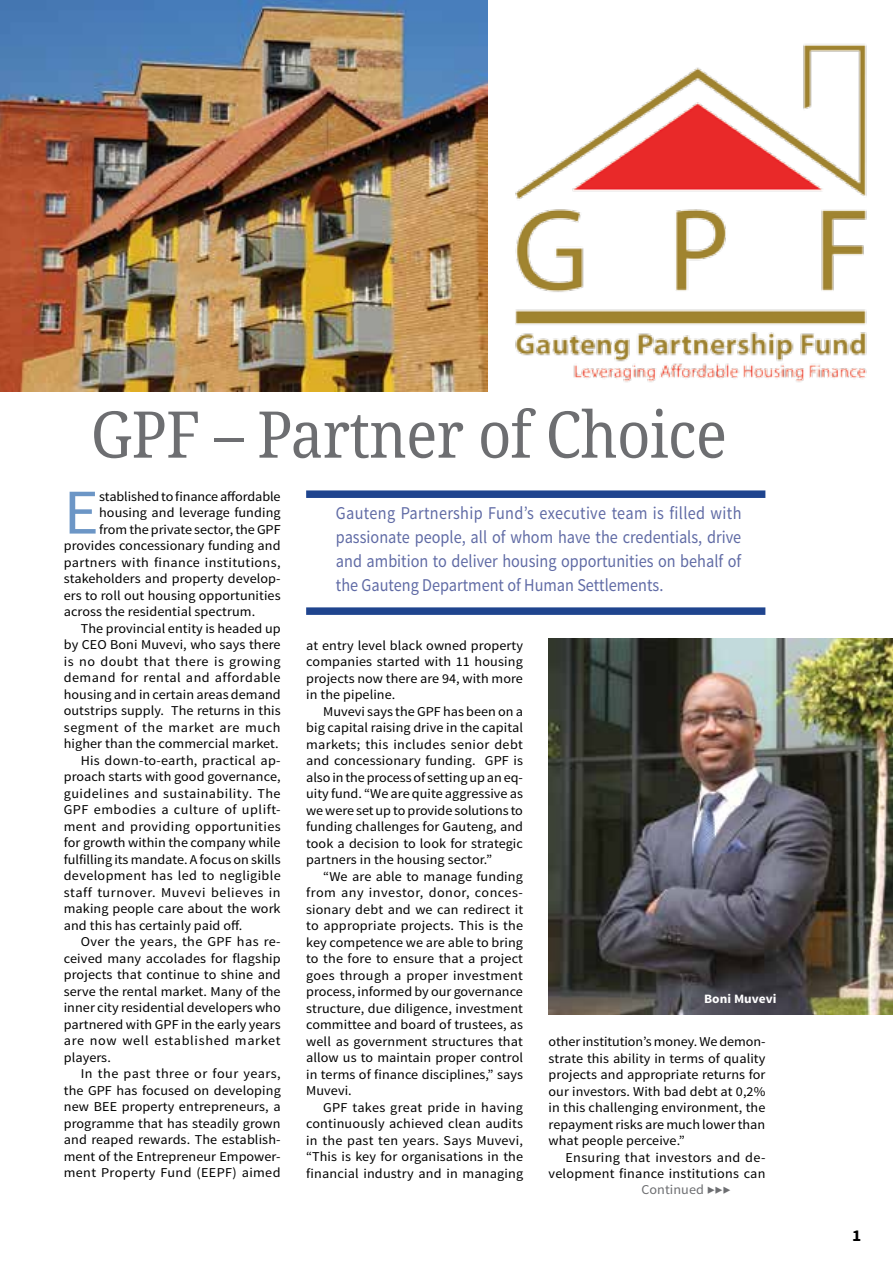
<style>
.page{position:relative;width:893px;height:1263px;background:#fff}
.page>*{position:absolute;margin:0;border:0;box-sizing:border-box;transform-origin:0 0}
.t1{font:64.5px "Droid Serif";letter-spacing:-.01em;color:#6d6e71;scale:.9 1}
.t2{font:63.75px "Source Sans Pro";color:#6c96c6;scale:1.05 1}
.t3{font:18px/24px "Source Sans Pro";color:#606ba5;text-align:justify;scale:.9 1}
.t4{font:700 16.5px "Source Sans Pro";color:#000;scale:1.05 1}
.t5{font:13.5px/16.5px "Source Sans Pro";letter-spacing:.005em;color:#000;text-align:justify;scale:1.05 1}
.t6{font:13.5px "Source Sans Pro";letter-spacing:.025em;color:#000;scale:1.05 1}
.t7{font:13.5px "Source Sans Pro";letter-spacing:.03em;color:#000;scale:1.05 1}
.t8{font:13.5px "Source Sans Pro";letter-spacing:.035em;color:#000;scale:1.05 1}
.t9{font:13.5px "Source Sans Pro";letter-spacing:.045em;color:#000;scale:1.05 1}
.t10{font:13.5px "Source Sans Pro";letter-spacing:.04em;color:#000;scale:1.05 1}
.t11{font:13.5px "Source Sans Pro";letter-spacing:.005em;color:#6d6e71;scale:1.05 1}
.t12{font:700 12.75px "Source Sans Pro";letter-spacing:.005em;color:#fff;scale:1.05 1}
.s1{font-style:italic}
</style>
<div class="page">
<img style="left:441px;top:25px;width:426px;height:367px">
<div style="left:306px;top:490px;width:459px;height:8px;background:#1f448e"></div>
<div style="left:306px;top:607px;width:459px;height:8px;background:#1f448e"></div>
<img style="left:0;top:0;width:487px;height:391px">
<img style="left:549px;top:639px;width:344px;height:375px">
<h1 class="t1" style="left:91px;top:394px;width:708px">GPF – Partner of Choice</h1>
<h2 class="t2" style="left:64px;top:473px;width:35px">E</h2>
<p class="t5" style="left:99px;top:488px;width:174px">stablished to finance affordable</p>
<p class="t5" style="left:99px;top:505px;width:174px">housing and leverage funding</p>
<p class="t5" style="left:99px;top:521px;width:174px">from the private sector, the GPF</p>
<p class="t5" style="left:64px;top:538px;width:208px">provides concessionary funding and</p>
<p class="t6" style="left:64px;top:554px;width:208px">partners with finance institutions,</p>
<p class="t5" style="left:64px;top:571px;width:208px">stakeholders and property develop-</p>
<p class="t5" style="left:64px;top:587px;width:208px">ers to roll out housing opportunities</p>
<p class="t5" style="left:64px;top:604px;width:184px">across the residential spectrum.</p>
<p class="t5" style="left:81px;top:620px;width:192px">The provincial entity is headed up</p>
<p class="t5" style="left:64px;top:637px;width:208px">by CEO Boni Muvevi, who says there</p>
<p class="t8" style="left:64px;top:653px;width:208px">is no doubt that there is growing</p>
<p class="t7" style="left:64px;top:669px;width:208px">demand for rental and affordable</p>
<p class="t5" style="left:64px;top:686px;width:208px">housing and in certain areas demand</p>
<p class="t5" style="left:64px;top:703px;width:208px">outstrips supply. The returns in this</p>
<p class="t9" style="left:64px;top:719px;width:208px">segment of the market are much</p>
<p class="t5" style="left:64px;top:735px;width:206px">higher than the commercial market.</p>
<p class="t5" style="left:81px;top:752px;width:192px">His down-to-earth, practical ap-</p>
<p class="t5" style="left:64px;top:769px;width:208px">proach starts with good governance,</p>
<p class="t7" style="left:64px;top:785px;width:208px">guidelines and sustainability. The</p>
<p class="t8" style="left:64px;top:801px;width:208px">GPF embodies a culture of uplift-</p>
<p class="t7" style="left:64px;top:818px;width:208px">ment and providing opportunities</p>
<p class="t5" style="left:64px;top:835px;width:208px">for growth within the company while</p>
<p class="t5" style="left:64px;top:851px;width:208px">fulfilling its mandate. A focus on skills</p>
<p class="t6" style="left:64px;top:867px;width:208px">development has led to negligible</p>
<p class="t10" style="left:64px;top:884px;width:208px">staff turnover. Muvevi believes in</p>
<p class="t5" style="left:64px;top:901px;width:208px">making people care about the work</p>
<p class="t5" style="left:64px;top:917px;width:171px">and this has certainly paid off.</p>
<p class="t6" style="left:81px;top:933px;width:192px">Over the years, the GPF has re-</p>
<p class="t5" style="left:64px;top:950px;width:208px">ceived many accolades for flagship</p>
<p class="t5" style="left:64px;top:967px;width:208px">projects that continue to shine and</p>
<p class="t5" style="left:64px;top:983px;width:208px">serve the rental market. Many of the</p>
<p class="t5" style="left:64px;top:1000px;width:208px">inner city residential developers who</p>
<p class="t5" style="left:64px;top:1016px;width:208px">partnered with GPF in the early years</p>
<p class="t9" style="left:64px;top:1032px;width:208px">are now well established market</p>
<p class="t5" style="left:64px;top:1049px;width:46px">players.</p>
<p class="t8" style="left:81px;top:1065px;width:192px">In the past three or four years,</p>
<p class="t5" style="left:64px;top:1082px;width:208px">the GPF has focused on developing</p>
<p class="t5" style="left:64px;top:1098px;width:208px">new BEE property entrepreneurs, a</p>
<p class="t5" style="left:64px;top:1115px;width:208px">programme that has steadily grown</p>
<p class="t5" style="left:64px;top:1131px;width:208px">and reaped rewards. The establish-</p>
<p class="t5" style="left:64px;top:1148px;width:208px">ment of the Entrepreneur Empower-</p>
<p class="t6" style="left:64px;top:1164px;width:208px">ment Property Fund (EEPF) aimed</p>
<h3 class="t3" style="left:336px;top:501px;width:452px">Gauteng Partnership Fund’s executive team is filled with passionate people, all of whom have the credentials, drive and ambition to deliver housing opportunities on behalf of the Gauteng Department of Human Settlements.</h3>
<p class="t5" style="left:306px;top:637px;width:208px">at entry level black owned property companies started with 11 housing projects now there are 94, with more in the pipeline.</p>
<p class="t5" style="left:306px;top:703px;width:208px;text-indent:17px">Muvevi says the GPF has been on a big capital raising drive in the capital markets; this includes senior debt and concessionary funding. GPF is also in the process of setting up an eq&shy;uity fund. “We are quite aggressive as we were set up to provide solutions to funding challenges for Gauteng, and took a decision to look for strategic partners in the housing sector.”</p>
<p class="t5" style="left:306px;top:868px;width:208px;text-indent:17px">“We are able to manage funding from any investor, donor, conces&shy;sionary debt and we can redirect it to appropriate projects. This is the key competence we are able to bring to the fore to ensure that a project goes through a proper investment process, informed by our governance structure, due diligence, investment committee and board of trustees, as well as government structures that allow us to maintain proper control in terms of finance disciplines,” says Muvevi.</p>
<p class="t5" style="left:306px;top:1099px;width:208px;text-indent:17px">GPF takes great pride in having continuously achieved clean audits in the past ten years. Says Muvevi, “This is key for organisations in the financial industry and in managing</p>
<p class="t12" style="left:704px;top:991px;width:71px">Boni Muvevi</p>
<p class="t5" style="left:549px;top:1033px;width:208px">other institution’s money. We demon&shy;strate this ability in terms of quality projects and appropriate returns for our investors. With bad debt at 0,2% in this challenging environment, the repayment risks are much lower than what people perceive.”</p>
<p class="t5" style="left:549px;top:1149px;width:208px;text-align:right">Ensuring that investors and de&shy;velopment finance institutions can</p>
<p class="t11" style="left:641px;top:1181px;width:86px">Continued <span class="s1">▶▶▶</span></p>
<p class="t4" style="left:852px;top:1225px;width:10px">1</p>
</div>
